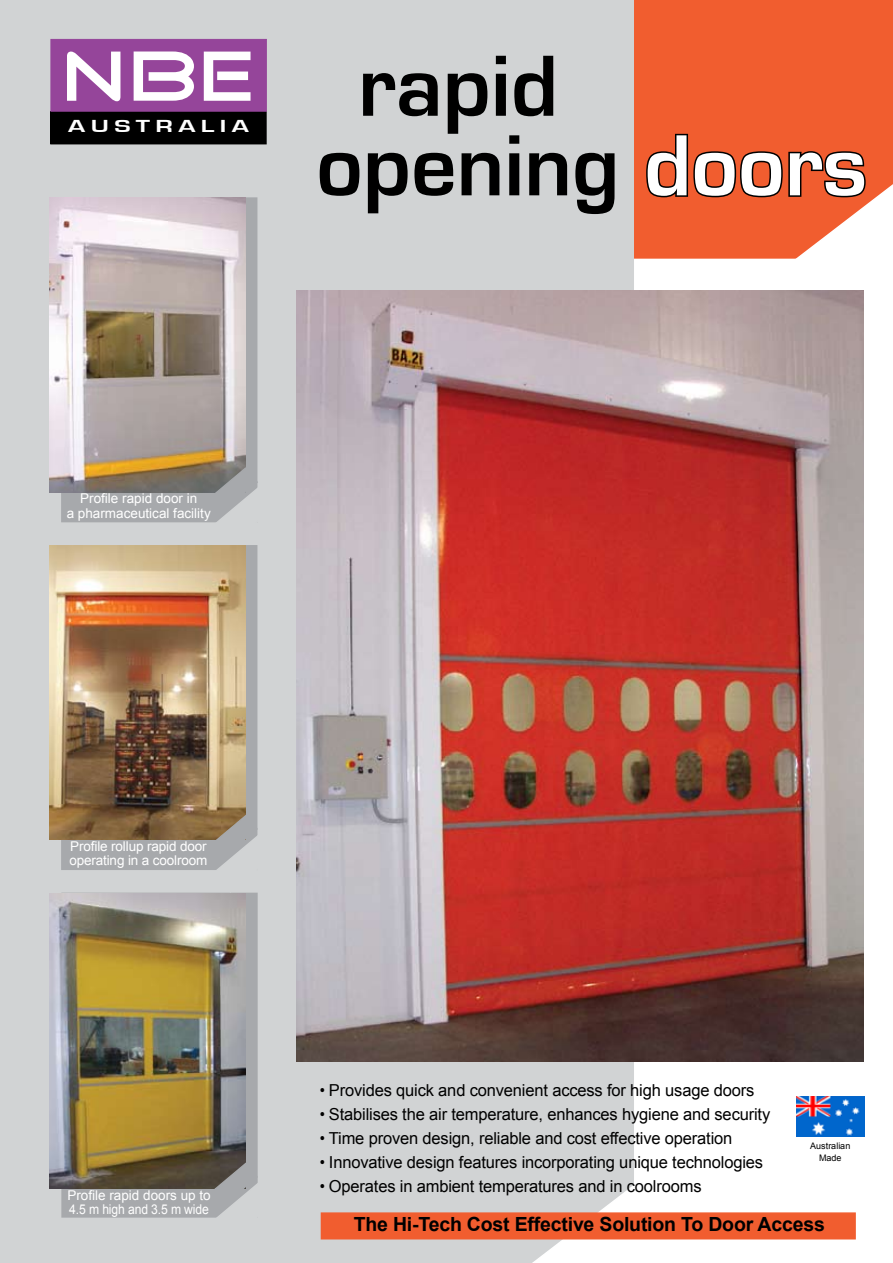
<style>
.page{position:relative;width:893px;height:1263px;background:#fff}
.page>*{position:absolute;margin:0;border:0;box-sizing:border-box;transform-origin:0 0}
.t1{font:700 90px "Eurostile";color:#000}
.t2{font:72px "Good Times";color:#fff;scale:1.1 1}
.t3{font:700 19.5px "Arial";letter-spacing:-.01em;color:#000}
.t4{font:700 18px "Eurostile";letter-spacing:.2em;color:#fff;scale:1.5 1}
.t5{font:16.5px "Arial";letter-spacing:-.01em;color:#000;scale:.9 1}
.t6{font:13.5px/14.2px "Arial";color:#fff}
.t7{font:9px/12px "Arial";color:#000;text-align:center}
.s1{color:#fff}
</style>
<div class="page">
<div style="left:634px;top:0;width:259px;height:259px;background:#f15d2f"></div>
<div style="left:0;top:0;width:634px;height:1263px;background:#d1d3d4"></div>
<svg style="left:504px;top:1178px;width:185px;height:85px"></svg>
<div style="left:321px;top:1212px;width:535px;height:27px;background:#f15d2f;border:2px solid #f15d2f"></div>
<img style="left:797px;top:1096px;width:68px;height:41px">
<svg style="left:645px;top:132px;width:248px;height:159px"></svg>
<div style="left:51px;top:112px;width:215px;height:32px;background:#000"></div>
<div style="left:51px;top:39px;width:216px;height:72px;background:#95459a"></div>
<div style="left:61px;top:893px;width:197px;height:324px;background:#a7a9ac;border:1px solid #a7a9ac"></div>
<div style="left:61px;top:545px;width:196px;height:325px;background:#a7a9ac;border:1px solid #a7a9ac"></div>
<div style="left:61px;top:197px;width:196px;height:325px;background:#a7a9ac;border:1px solid #a7a9ac"></div>
<img style="left:49px;top:198px;width:196px;height:295px">
<img style="left:49px;top:893px;width:196px;height:295px">
<img style="left:49px;top:546px;width:196px;height:294px">
<img style="left:296px;top:291px;width:568px;height:770px">
<svg style="left:212px;top:814px;width:68px;height:80px"></svg>
<svg style="left:212px;top:466px;width:68px;height:80px"></svg>
<svg style="left:212px;top:1161px;width:68px;height:80px"></svg>
<h2 class="t2" style="left:61px;top:42px;width:178px">nbe</h2>
<p class="t4" style="left:68px;top:117px;width:122px">AUSTRALIA</p>
<h1 class="t1" style="left:358px;top:37px;width:202px">rapid</h1>
<h1 class="t1" style="left:316px;top:117px;width:552px">opening <span class="s1">doors</span></h1>
<p class="t6" style="left:67px;top:492px;width:146px;text-align:center">Profile rapid door in<br>a pharmaceutical facility</p>
<p class="t6" style="left:69px;top:839px;width:140px">Profile rollup rapid door operating in a coolroom</p>
<p class="t6" style="left:67px;top:1188px;width:145px">Profile rapid doors up to<br>4.5 m high and 3.5 m wide</p>
<p class="t5" style="left:320px;top:1079px;width:484px">• Provides quick and convenient access for high usage doors</p>
<p class="t5" style="left:320px;top:1103px;width:502px">• Stabilises the air temperature, enhances hygiene and security</p>
<p class="t5" style="left:320px;top:1127px;width:460px">• Time proven design, reliable and cost effective operation</p>
<p class="t5" style="left:320px;top:1151px;width:494px">• Innovative design features incorporating unique technologies</p>
<p class="t5" style="left:320px;top:1175px;width:426px">• Operates in ambient temperatures and in coolrooms</p>
<p class="t3" style="left:354px;top:1211px;width:473px">The Hi-Tech Cost Effective Solution To Door Access</p>
<p class="t7" style="left:810px;top:1140px;width:42px">Australian<br>Made</p>
</div>
